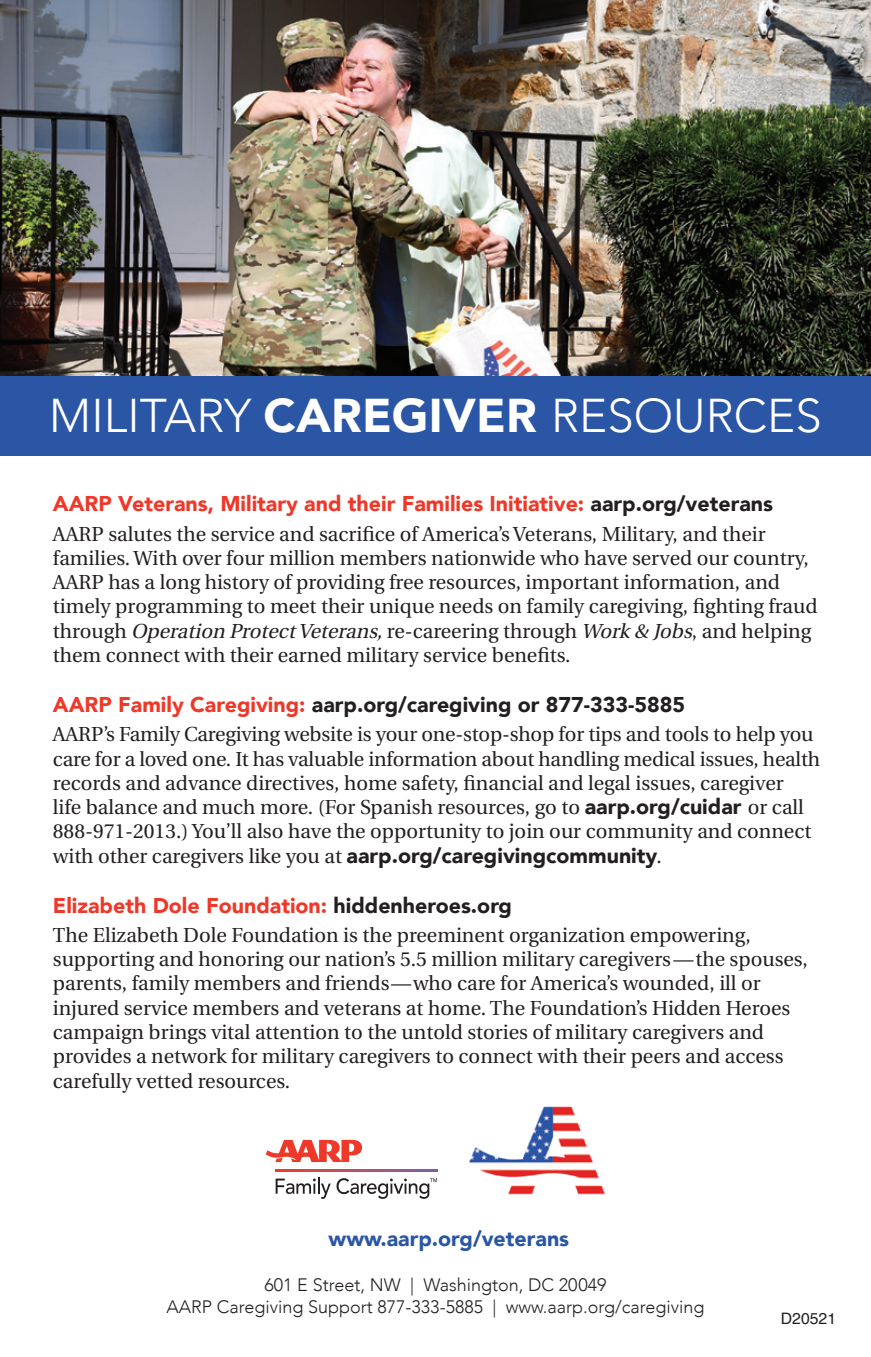
<style>
.page{position:relative;width:871px;height:1357px;background:#fff}
.page>*{position:absolute;margin:0;border:0;box-sizing:border-box;transform-origin:0 0}
.t1{font:300 47.25px "Avenir";color:#fff}
.Body{font:900 21.38px "Avenir";color:#ee3829}
.Body-2{font:900 21.38px "Avenir";color:#231f20}
.Body-3{font:900 21.38px "Avenir";color:#2a56a5}
.Body-4{font:20.25px/24.3px "Utopia";color:#231f20}
.Body-5{font:300 18px/22.5px "Avenir";color:#231f20;text-align:center}
.Footnotes{font:15.75px "Helvetica";color:#231f20}
.s1{font-weight:900}
.s2{color:#231f20}
.s3{font-style:italic}
.s4{color:#ee3829}
.s5{font-family:"Avenir";font-weight:900;font-size:21.38px}
</style>
<div class="page">
<img style="left:0;top:0;width:871px;height:376px">
<div style="left:0;top:376px;width:871px;height:80px;background:#2a56a5"></div>
<svg style="left:266px;top:1140px;width:96px;height:22px"></svg>
<svg style="left:275px;top:1169px;width:162px;height:2px"></svg>
<svg style="left:276px;top:1177px;width:161px;height:22px"></svg>
<img style="left:469px;top:1106px;width:136px;height:89px">
<p class="t1" style="left:49px;top:387px;width:774px">MILITARY <span class="s1">CAREGIVER</span> RESOURCES</p>
<p class="Body" style="left:53px;top:486px;width:722px">AARP Veterans, Military and their Families Initiative: <span class="s2">aarp.org/veterans</span></p>
<p class="Body-4" style="left:53px;top:522px;width:766px">AARP salutes the service and sacrifice of America’s Veterans, Military, and their families. With over four million members nationwide who have served our country, AARP has a long history of providing free resources, important information, and timely programming to meet their unique needs on family caregiving, fighting fraud through <span class="s3">Operation ProtectVeterans,</span>re-careering through <span class="s3">Work &amp; Jobs</span>, and helping them connect with their earned military service benefits.</p>
<p class="Body-2" style="left:53px;top:686px;width:634px"><span class="s4">AARP Family Caregiving:</span> aarp.org/caregiving or 877-333-5885</p>
<p class="Body-4" style="left:53px;top:722px;width:769px">AARP’s Family Caregiving website is your one-stop-shop for tips and tools to help you care for a loved one. It has valuable information about handling medical issues, health records and advance directives, home safety, financial and legal issues, caregiver<br>life balance and much more. (For Spanish resources, go to <span class="s5">aarp.org/cuidar</span> or call 888-971-2013.) You’ll also have the opportunity to join our community and connect with other caregivers like you at <span class="s5">aarp.org/caregivingcommunity</span>.</p>
<p class="Body" style="left:53px;top:887px;width:461px">Elizabeth Dole Foundation: <span class="s2">hiddenheroes.org</span></p>
<p class="Body-4" style="left:53px;top:923px;width:756px">The Elizabeth Dole Foundation is the preeminent organization empowering, supporting and honoring our nation’s 5.5 million military caregivers —the spouses, parents, family members and friends—who care for America’s wounded, ill or injured service members and veterans at home. The Foundation’s Hidden Heroes campaign brings vital attention to the untold stories of military caregivers and provides a network for military caregivers to connect with their peers and access carefully vetted resources.</p>
<p class="Body-3" style="left:328px;top:1220px;width:242px">www.aarp.org/veterans</p>
<p class="Body-5" style="left:166px;top:1273px;width:540px">601 E Street, NW | Washington, DC 20049<br>AARP Caregiving Support 877-333-5885 | www.aarp.org/caregiving</p>
<p class="Footnotes" style="left:781px;top:1306px;width:57px">D20521</p>
</div>
